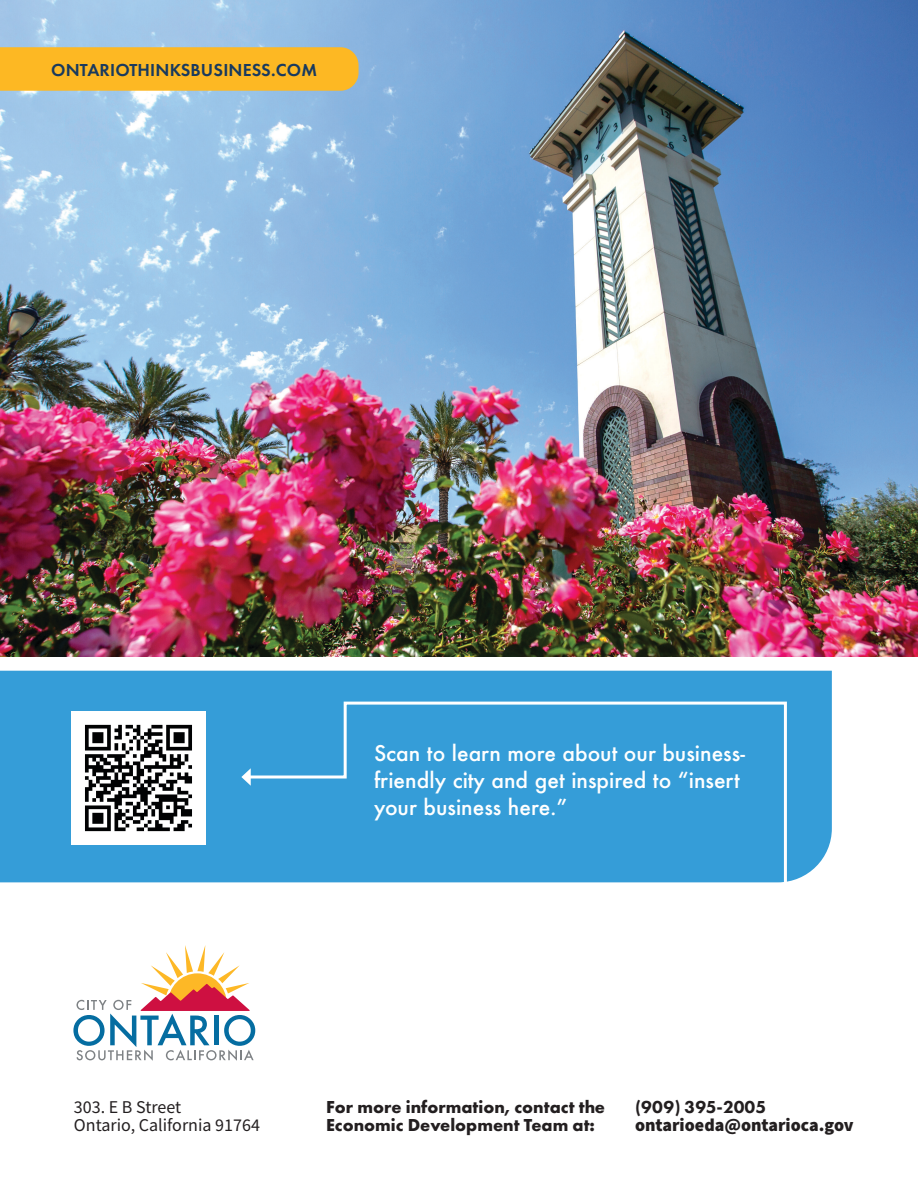
<style>
.page{position:relative;width:918px;height:1188px;background:#fff}
.page>*{position:absolute;margin:0;border:0;box-sizing:border-box;transform-origin:0 0}
.Body{font:500 21px/27px "Futura";color:#fff}
._8_Source_Sans_Pro{font:700 18px/18px "Futura PT";color:#231f20}
._8_Source_Sans_Pro-2{font:18px "Source Sans Pro";color:#231f20}
._8_Bebas_Neue{font:600 18px "Futura PT";letter-spacing:.01em;color:#193a5e}
._8_Source_Sans_Pro-3{font:900 18px "Source Sans Pro";color:#231f20}
._8_Source_Sans_Pro-4{font:800 18px "Futura PT";color:#231f20}
</style>
<div class="page">
<img style="left:0;top:0;width:918px;height:657px">
<svg style="left:73px;top:945px;width:182px;height:116px"></svg>
<div style="left:0;top:671px;width:832px;height:211px;background:#359dd8"></div>
<div style="left:245px;top:700px;width:543px;height:183px;background:#359dd8"></div>
<svg style="left:241px;top:768px;width:10px;height:18px"></svg>
<img style="left:72px;top:711px;width:133px;height:134px">
<div style="left:0;top:47px;width:359px;height:44px;background:#fdb823"></div>
<p class="_8_Bebas_Neue" style="left:51px;top:59px;width:267px">ONTARIOTHINKSBUSINESS.COM</p>
<p class="Body" style="left:374px;top:739px;width:372px">Scan to learn more about our business&shy;friendly city and get inspired to “insert your business here.”</p>
<p class="_8_Source_Sans_Pro-2" style="left:74px;top:1095px;width:109px">303. E B Street</p>
<p class="_8_Source_Sans_Pro-2" style="left:74px;top:1113px;width:188px">Ontario, California 91764</p>
<p class="_8_Source_Sans_Pro" style="left:326px;top:1097px;width:280px">For more information, contact the<br>Economic Development Team at:</p>
<p class="_8_Source_Sans_Pro-4" style="left:635px;top:1096px;width:133px">(909) 395-2005</p>
<p class="_8_Source_Sans_Pro-3" style="left:635px;top:1112px;width:220px">ontarioeda@ontarioca.gov</p>
</div>
